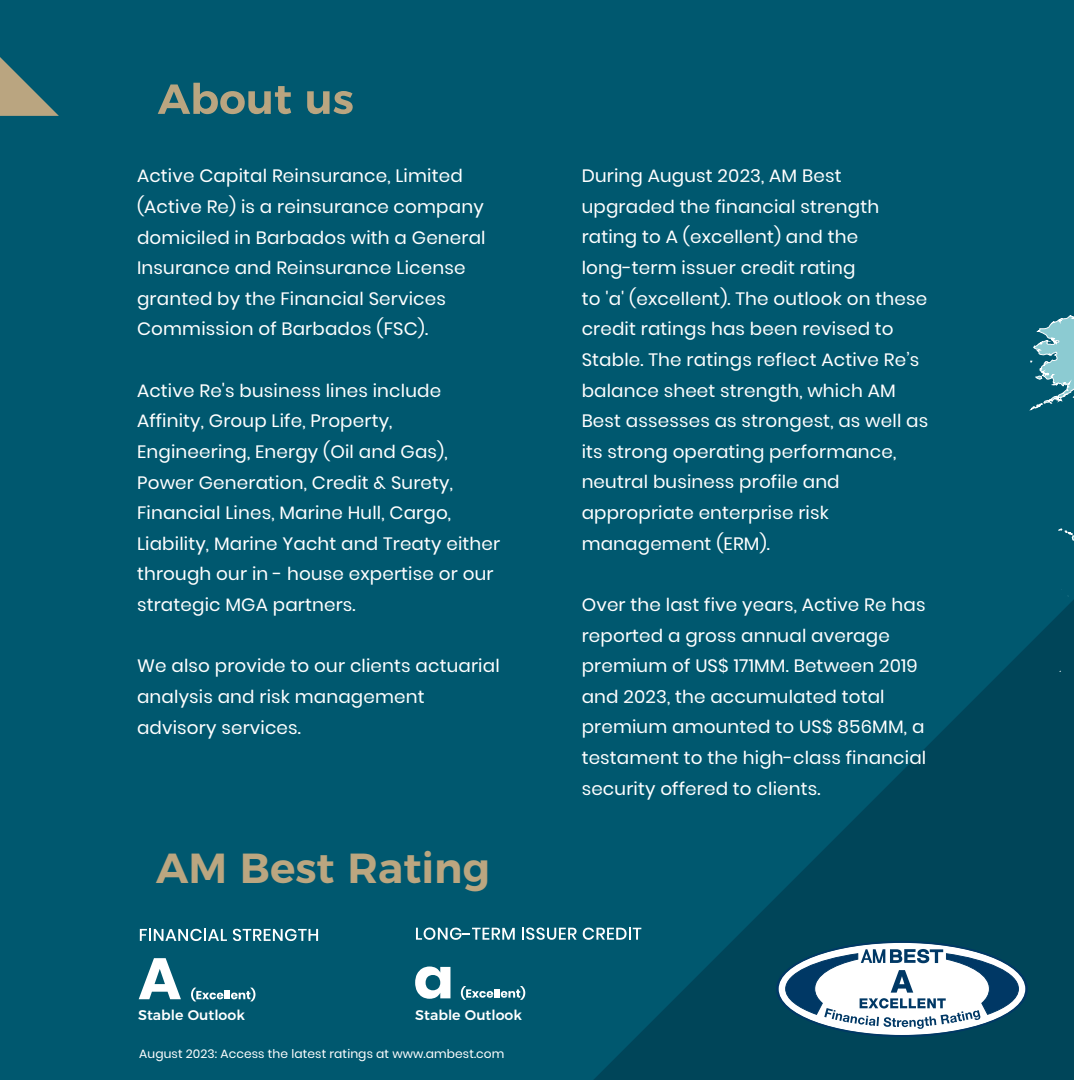
<style>
.page{position:relative;width:1074px;height:1080px;background:#00586f}
.page>*{position:absolute;margin:0;border:0;box-sizing:border-box;transform-origin:0 0}
.t1{font:600 42px "Montserrat";color:#bba680}
.t2{font:17.8px/30.6px "Poppins";letter-spacing:.01em;color:#fff}
.t3{font:500 14px "Montserrat";color:#fff}
.t4{font:12px "Poppins";letter-spacing:.01em;color:#fff}
</style>
<div class="page">
<svg style="left:158px;top:83px;width:133px;height:31px"></svg>
<svg style="left:307px;top:91px;width:46px;height:23px"></svg>
<svg style="left:0;top:57px;width:59px;height:59px"></svg>
<svg style="left:1030px;top:315px;width:44px;height:225px"></svg>
<svg style="left:594px;top:595px;width:480px;height:485px"></svg>
<svg style="left:416px;top:927px;width:99px;height:13px"></svg>
<svg style="left:522px;top:927px;width:55px;height:13px"></svg>
<svg style="left:583px;top:927px;width:58px;height:13px"></svg>
<svg style="left:139px;top:958px;width:42px;height:41px"></svg>
<svg style="left:191px;top:987px;width:64px;height:14px"></svg>
<svg style="left:461px;top:986px;width:64px;height:14px"></svg>
<svg style="left:415px;top:966px;width:35px;height:33px"></svg>
<svg style="left:140px;top:929px;width:87px;height:12px"></svg>
<svg style="left:233px;top:929px;width:85px;height:12px"></svg>
<svg style="left:776px;top:941px;width:252px;height:96px;background:#87a4b3"></svg>
<p class="t2" style="left:137px;top:161px;width:350px">Active Capital Reinsurance, Limited (Active Re) is a reinsurance company domiciled in Barbados with a General Insurance and Reinsurance License granted by the Financial Services Commission of Barbados (FSC).</p>
<p class="t2" style="left:137px;top:375px;width:365px">Active Re's business lines include Affinity, Group Life, Property, Engineering, Energy (Oil and Gas), Power Generation, Credit &amp; Surety, Financial Lines, Marine Hull, Cargo, Liability, Marine Yacht and Treaty either through our in - house expertise or our strategic MGA partners.</p>
<p class="t2" style="left:137px;top:651px;width:364px">We also provide to our clients actuarial analysis and risk management advisory services.</p>
<h1 class="t1" style="left:156px;top:833px;width:335px">AM Best Rating</h1>
<p class="t3" style="left:138px;top:1004px;width:108px">Stable Outlook</p>
<p class="t3" style="left:415px;top:1004px;width:108px">Stable Outlook</p>
<p class="t4" style="left:139px;top:1047px;width:367px">August 2023: Access the latest ratings at www.ambest.com</p>
<p class="t2" style="left:582px;top:161px;width:348px">During August 2023, AM Best upgraded the financial strength rating to A (excellent) and the long-term issuer credit rating<br>to 'a' (excellent). The outlook on these credit ratings has been revised to<br>Stable. The ratings reflect Active Re’s balance sheet strength, which AM<br>Best assesses as strongest, as well as its strong operating performance, neutral business profile and appropriate enterprise risk management (ERM).</p>
<p class="t2" style="left:582px;top:589px;width:346px">Over the last five years, Active Re has reported a gross annual average premium of US$ 171MM. Between 2019 and 2023, the accumulated total premium amounted to US$ 856MM, a testament to the high-class financial security offered to clients.</p>
</div>
